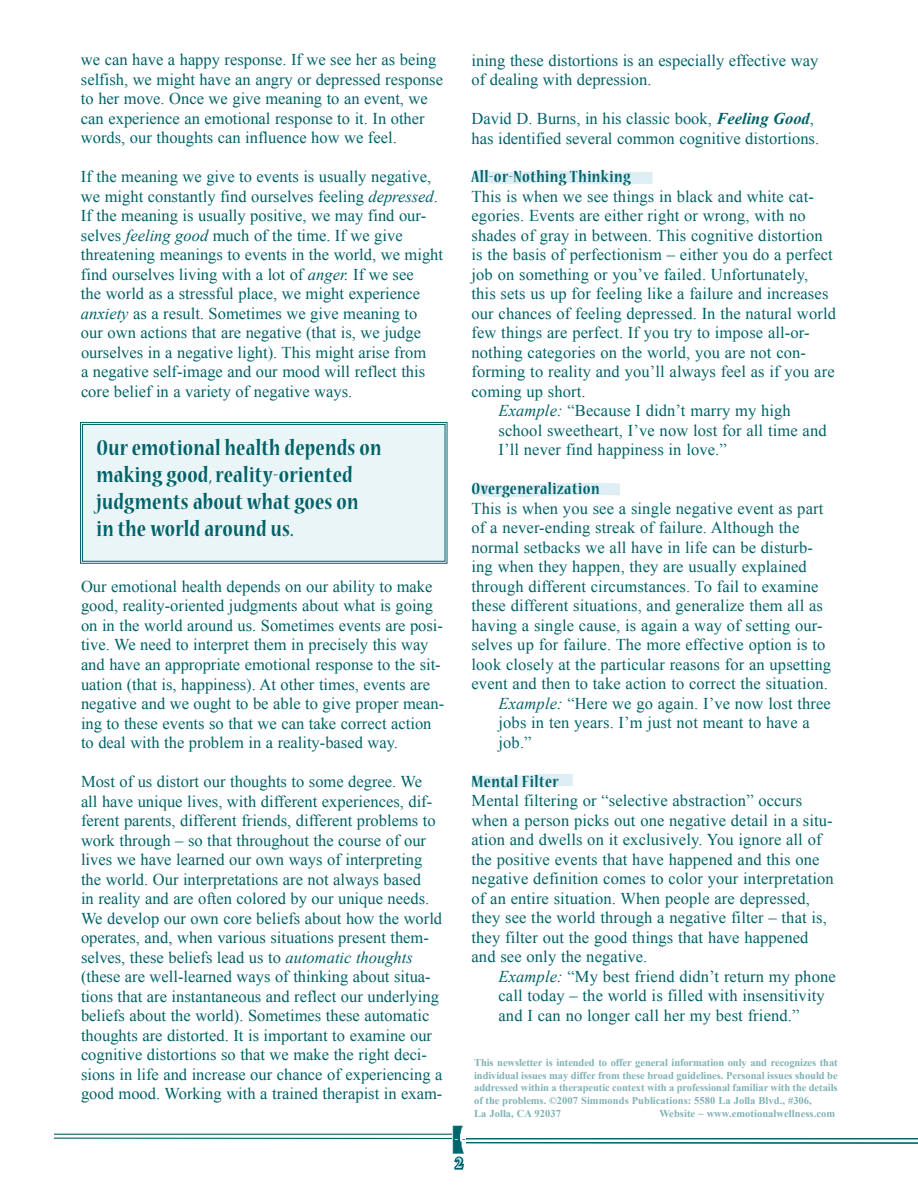
<style>
.page{position:relative;width:918px;height:1188px;background:#fff}
.page>*{position:absolute;margin:0;border:0;box-sizing:border-box;transform-origin:0 0}
.t1{font:700 condensed 24px/27px "Nueva Std";letter-spacing:.01em;color:#006268}
.t2{font:700 condensed 18px "Nueva Std";letter-spacing:.025em;color:#006268}
.t3{font:16.5px/19.5px "Times New Roman";color:#006268}
.t4{font:700 15px "Times New Roman";color:#badfeb}
.t5{font:700 10.5px/12.8px "Times New Roman";letter-spacing:-.005em;color:#80b2b5}
.s1{font-style:italic}
.s2{font-weight:700;font-style:italic}
</style>
<div class="page">
<div style="left:80px;top:421px;width:368px;height:143px;background:#eaf5f8"></div>
<div style="left:82px;top:424px;width:364px;height:138px;border:1px solid #006268"></div>
<svg style="left:471px;top:169px;width:182px;height:15px"></svg>
<svg style="left:472px;top:483px;width:148px;height:15px"></svg>
<svg style="left:471px;top:774px;width:102px;height:15px"></svg>
<svg style="left:454px;top:1156px;width:10px;height:14px"></svg>
<hr style="left:54px;top:1134px;width:405px;height:1px;background:#006268">
<hr style="left:54px;top:1138px;width:405px;height:1px;background:#006268">
<hr style="left:459px;top:1138px;width:459px;height:1px;background:#006268">
<svg style="left:466px;top:1142px;width:452px;height:2px"></svg>
<img style="left:452px;top:1126px;width:14px;height:27px">
<p class="t3" style="left:81px;top:50px;width:364px">we can have a happy response. If we see her as being selfish, we might have an angry or depressed response to her move. Once we give meaning to an event, we can experience an emotional response to it. In other words, our thoughts can influence how we feel.</p>
<p class="t3" style="left:81px;top:167px;width:364px">If the meaning we give to events is usually negative, we might constantly find ourselves feeling <span class="s1">depressed</span>.<br>If the meaning is usually positive, we may find our&shy;selves <span class="s1">feeling good</span> much of the time. If we give threatening meanings to events in the world, we might find ourselves living with a lot of <span class="s1">anger.</span> If we see<br>the world as a stressful place, we might experience <span class="s1">anxiety</span> as a result. Sometimes we give meaning to our own actions that are negative (that is, we judge ourselves in a negative light). This might arise from<br>a negative self-image and our mood will reflect this core belief in a variety of negative ways.</p>
<h1 class="t1" style="left:97px;top:435px;width:286px">Our emotional health depends on making good, reality-oriented judgments about what goes on in the world around us.</h1>
<p class="t3" style="left:81px;top:576px;width:365px">Our emotional health depends on our ability to make good, reality-oriented judgments about what is going on in the world around us. Sometimes events are posi&shy;tive. We need to interpret them in precisely this way and have an appropriate emotional response to the sit&shy;uation (that is, happiness). At other times, events are negative and we ought to be able to give proper mean&shy;ing to these events so that we can take correct action to deal with the problem in a reality-based way.</p>
<p class="t3" style="left:81px;top:771px;width:363px">Most of us distort our thoughts to some degree. We all have unique lives, with different experiences, dif&shy;ferent parents, different friends, different problems to work through – so that throughout the course of our lives we have learned our own ways of interpreting the world. Our interpretations are not always based<br>in reality and are often colored by our unique needs.<br>We develop our own core beliefs about how the world operates, and, when various situations present them&shy;selves, these beliefs lead us to <span class="s1">automatic thoughts </span>(these are well-learned ways of thinking about situa&shy;tions that are instantaneous and reflect our underlying beliefs about the world). Sometimes these automatic thoughts are distorted. It is important to examine our cognitive distortions so that we make the right deci&shy;sions in life and increase our chance of experiencing a good mood. Working with a trained therapist in exam-</p>
<p class="t3" style="left:472px;top:50px;width:348px">ining these distortions is an especially effective way of dealing with depression.</p>
<p class="t3" style="left:472px;top:109px;width:349px">David D. Burns, in his classic book, <span class="s2">Feeling Good</span>, has identified several common cognitive distortions.</p>
<p class="t2" style="left:472px;top:169px;width:161px">All-or-Nothing Thinking</p>
<p class="t3" style="left:472px;top:186px;width:344px">This is when we see things in black and white cat-</p>
<p class="t3" style="left:472px;top:206px;width:336px">egories. Events are either right or wrong, with no</p>
<p class="t3" style="left:472px;top:225px;width:353px">shades of gray in between. This cognitive distortion</p>
<p class="t3" style="left:472px;top:245px;width:363px">is the basis of perfectionism – either you do a perfect</p>
<p class="t3" style="left:472px;top:264px;width:338px">job on something or you’ve failed. Unfortunately,</p>
<p class="t3" style="left:472px;top:284px;width:358px">this sets us up for feeling like a failure and increases</p>
<p class="t3" style="left:472px;top:303px;width:366px">our chances of feeling depressed. In the natural world</p>
<p class="t3" style="left:472px;top:323px;width:340px">few things are perfect. If you try to impose all-or-</p>
<p class="t3" style="left:472px;top:342px;width:336px">nothing categories on the world, you are not con-</p>
<p class="t3" style="left:472px;top:362px;width:365px">forming to reality and you’ll always feel as if you are</p>
<p class="t3" style="left:472px;top:381px;width:116px">coming up short.</p>
<p class="t3" style="left:499px;top:401px;width:294px"><span class="s1">Example:</span> “Because I didn’t marry my high</p>
<p class="t3" style="left:499px;top:420px;width:330px">school sweetheart, I’ve now lost for all time and</p>
<p class="t3" style="left:499px;top:440px;width:230px">I’ll never find happiness in love.”</p>
<p class="t2" style="left:472px;top:481px;width:130px">Overgeneralization</p>
<p class="t3" style="left:472px;top:498px;width:353px">This is when you see a single negative event as part</p>
<p class="t3" style="left:472px;top:518px;width:329px">of a never-ending streak of failure. Although the</p>
<p class="t3" style="left:472px;top:537px;width:343px">normal setbacks we all have in life can be disturb-</p>
<p class="t3" style="left:472px;top:557px;width:337px">ing when they happen, they are usually explained</p>
<p class="t3" style="left:472px;top:576px;width:348px">through different circumstances. To fail to examine</p>
<p class="t3" style="left:472px;top:596px;width:353px">these different situations, and generalize them all as</p>
<p class="t3" style="left:472px;top:615px;width:353px">having a single cause, is again a way of setting our-</p>
<p class="t3" style="left:472px;top:635px;width:355px">selves up for failure. The more effective option is to</p>
<p class="t3" style="left:472px;top:654px;width:361px">look closely at the particular reasons for an upsetting</p>
<p class="t3" style="left:472px;top:674px;width:358px">event and then to take action to correct the situation.</p>
<p class="t3" style="left:499px;top:693px;width:334px"><span class="s1">Example:</span> “Here we go again. I’ve now lost three</p>
<p class="t3" style="left:499px;top:713px;width:313px">jobs in ten years. I’m just not meant to have a</p>
<p class="t3" style="left:499px;top:732px;width:35px">job.”</p>
<p class="t2" style="left:472px;top:773px;width:89px">Mental Filter</p>
<p class="t3" style="left:472px;top:791px;width:364px">Mental filtering or “selective abstraction” occurs when a person picks out one negative detail in a situ&shy;ation and dwells on it exclusively. You ignore all of the positive events that have happened and this one negative definition comes to color your interpretation of an entire situation. When people are depressed, they see the world through a negative filter – that is, they filter out the good things that have happened and see only the negative.</p>
<p class="t3" style="left:499px;top:966px;width:339px"><span class="s1">Example:</span> “My best friend didn’t return my phone call today – the world is filled with insensitivity and I can no longer call her my best friend.”</p>
<p class="t5" style="left:474px;top:1056px;width:365px">This newsletter is intended to offer general information only and recognizes that individual issues may differ from these broad guidelines. Personal issues should be addressed within a therapeutic context with a professional familiar with the details of the problems. ©2007 Simmonds Publications: 5580 La Jolla Blvd., #306,<br>La Jolla, CA 92037</p>
<p class="t5" style="left:659px;top:1107px;width:177px">Website ~ www.emotionalwellness.com</p>
<p class="t4" style="left:455px;top:1153px;width:9px">2</p>
</div>
